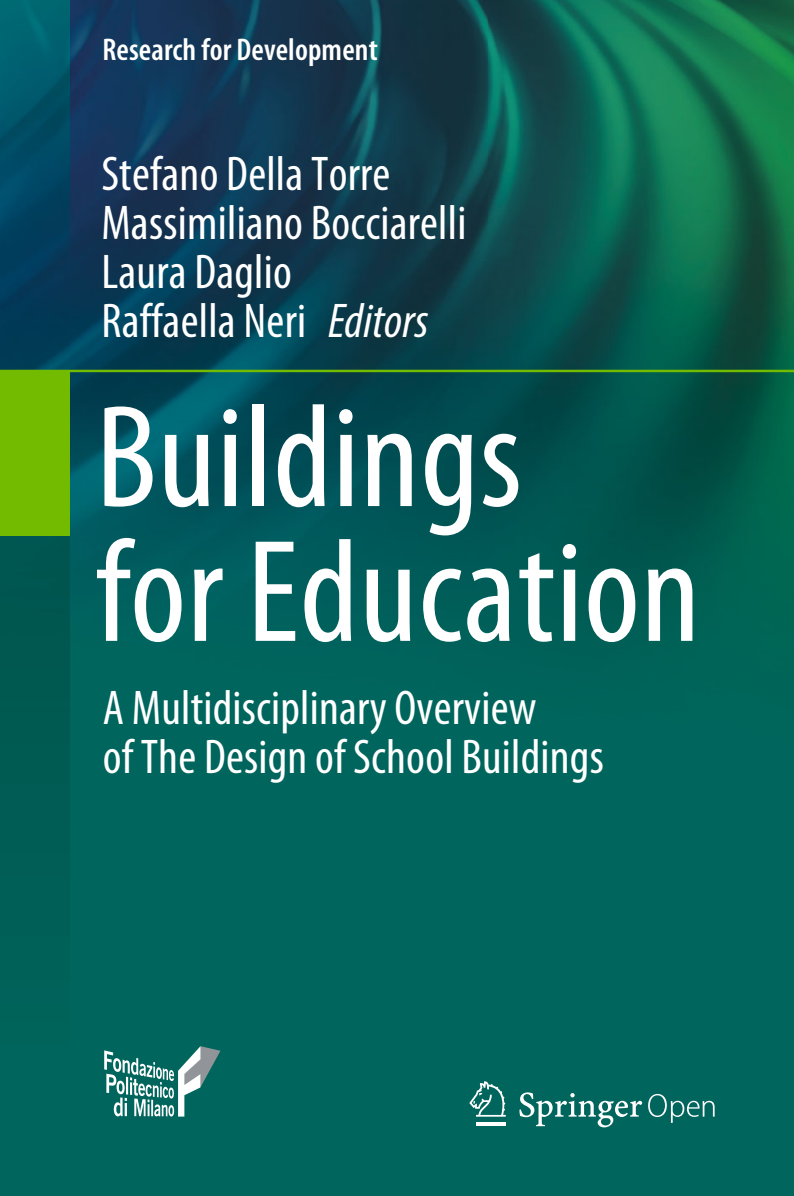
<style>
.page{position:relative;width:794px;height:1196px;background:#fff}
.page>*{position:absolute;margin:0;border:0;box-sizing:border-box;transform-origin:0 0}
.t1{font:condensed 147px/134.8px "Myriad Pro";letter-spacing:.005em;color:#fff}
.t2{font:condensed 49px/49px "Myriad Pro";letter-spacing:.005em;color:#fff}
.t3{font:600 condensed 31.5px "Myriad Pro";letter-spacing:.005em;color:#fff}
.s1{font-style:italic}
</style>
<div class="page">
<div style="left:0;top:0;width:794px;height:1195px;background:#00655c"></div>
<img style="left:69px;top:0;width:725px;height:744px">
<img style="left:0;top:0;width:69px;height:370px">
<div style="left:0;top:756px;width:69px;height:439px;background:#006159"></div>
<div style="left:0;top:372px;width:69px;height:164px;background:#73bb00"></div>
<hr style="left:0;top:370px;width:794px;height:2px;background:#73bb00">
<svg style="left:469px;top:1081px;width:37px;height:35px"></svg>
<hr style="left:476px;top:1122px;width:30px;height:4px;background:#fff">
<svg style="left:519px;top:1092px;width:123px;height:35px"></svg>
<svg style="left:648px;top:1093px;width:66px;height:29px"></svg>
<svg style="left:104px;top:1046px;width:116px;height:70px"></svg>
<p class="t3" style="left:102px;top:38px;width:277px">Research for Development</p>
<p class="t2" style="left:101px;top:154px;width:366px">Stefano Della Torre<br>Massimiliano Bocciarelli<br>Laura Daglio<br>Raffaella Neri <span class="s1">Editors</span></p>
<h1 class="t1" style="left:96px;top:403px;width:606px">Buildings<br>for Education</h1>
<p class="t2" style="left:103px;top:687px;width:503px">A Multidisciplinary Overview<br>of The Design of School Buildings</p>
</div>
